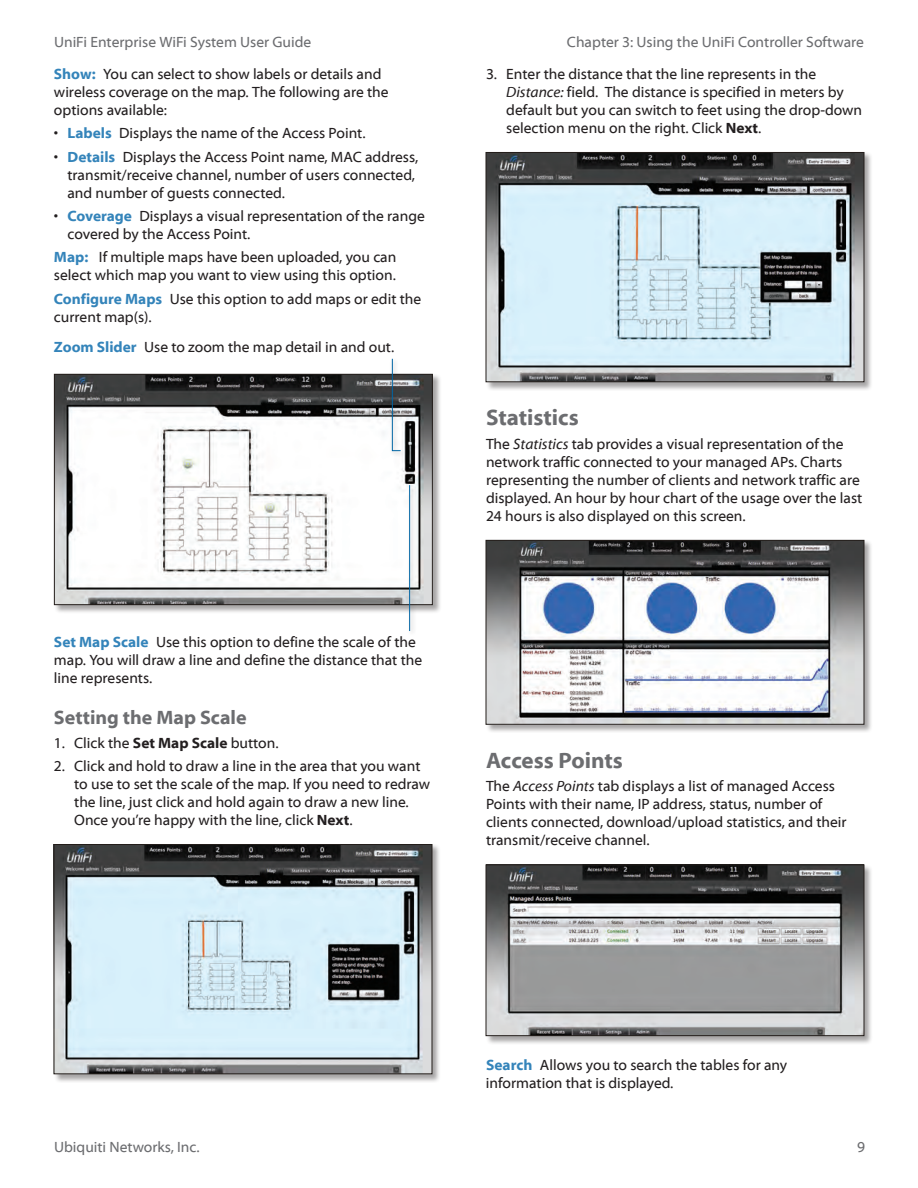
<style>
.page{position:relative;width:918px;height:1188px;background:#fff}
.page>*{position:absolute;margin:0;border:0;box-sizing:border-box;transform-origin:0 0}
.Heading_1{font:700 22.5px "Myriad Web Pro";color:#6c6d70}
.Heading_2{font:700 19.5px "Myriad Web Pro";color:#6c6d70}
.Body{font:15px/18px "Myriad Web Pro";color:#231f20}
.Numbered_List{font:15px/18px "Myriad Web Pro";color:#231f20}
.Options{font:15px/18px "Myriad Web Pro";color:#231f20}
.Option_Bullets{font:15px/18px "Myriad Web Pro";color:#231f20}
.t1{font:15px "Myriad Web Pro";color:#6c6d70}
.s1{font-weight:700;color:#3484ba}
.s2{font-style:italic}
.s3{font-weight:700}
</style>
<div class="page">
<div style="left:54px;top:373px;width:388px;height:241px;background:#231f20;opacity:.4"></div>
<img style="left:56px;top:376px;width:375px;height:227px">
<div style="left:54px;top:374px;width:379px;height:231px;border:1px solid #241e1b"></div>
<div style="left:407px;top:483px;width:10px;height:154px;background:#231f20;opacity:.4"></div>
<hr style="left:409px;top:485px;width:1px;height:146px;background:#0065a4">
<div style="left:390px;top:356px;width:17px;height:101px;background:#231f20;opacity:.4"></div>
<svg style="left:392px;top:358px;width:9px;height:93px"></svg>
<div style="left:54px;top:844px;width:387px;height:239px;background:#231f20;opacity:.4"></div>
<img style="left:56px;top:846px;width:374px;height:226px">
<div style="left:54px;top:844px;width:378px;height:230px;border:1px solid #241e1b"></div>
<div style="left:486px;top:152px;width:387px;height:239px;background:#231f20;opacity:.4"></div>
<img style="left:488px;top:154px;width:374px;height:226px">
<div style="left:486px;top:152px;width:378px;height:230px;border:1px solid #241e1b"></div>
<div style="left:486px;top:540px;width:387px;height:193px;background:#231f20;opacity:.4"></div>
<img style="left:488px;top:542px;width:374px;height:181px">
<div style="left:486px;top:540px;width:378px;height:185px;border:1px solid #241e1b"></div>
<div style="left:486px;top:864px;width:387px;height:181px;background:#231f20;opacity:.4"></div>
<img style="left:488px;top:866px;width:374px;height:168px">
<div style="left:486px;top:864px;width:378px;height:172px;border:1px solid #241e1b"></div>
<p class="t1" style="left:54px;top:33px;width:259px">UniFi Enterprise WiFi System User Guide</p>
<p class="t1" style="left:567px;top:33px;width:299px">Chapter 3: Using the UniFi Controller Software</p>
<p class="Options" style="left:54px;top:65px;width:336px"><span class="s1">Show:</span> You can select to show labels or details and wireless coverage on the map. The following are the options available:</p>
<p class="Option_Bullets" style="left:54px;top:125px;width:313px">• <span class="s1">Labels</span> Displays the name of the Access Point.</p>
<p class="Option_Bullets" style="left:67px;top:148px;width:352px;text-indent:-13px">• <span class="s1">Details</span> Displays the Access Point name, MAC address, transmit/receive channel, number of users connected, and number of guests connected.</p>
<p class="Option_Bullets" style="left:67px;top:207px;width:359px;text-indent:-14px">• <span class="s1">Coverage</span> Displays a visual representation of the range covered by the Access Point.</p>
<p class="Options" style="left:54px;top:249px;width:344px"><span class="s1">Map:</span> If multiple maps have been uploaded, you can select which map you want to view using this option.</p>
<p class="Options" style="left:54px;top:290px;width:369px"><span class="s1">Configure Maps</span> Use this option to add maps or edit the current map(s).</p>
<p class="Numbered_List" style="left:506px;top:65px;width:357px;text-indent:-20px">3. Enter the distance that the line represents in the <span class="s2">Distance:</span> field. The distance is specified in meters by default but you can switch to feet using the drop-down selection menu on the right. Click <span class="s3">Next</span>.</p>
<p class="Body" style="left:54px;top:339px;width:342px"><span class="s1">Zoom Slider</span> Use to zoom the map detail in and out.</p>
<p class="Body" style="left:54px;top:633px;width:370px"><span class="s1">Set Map Scale</span> Use this option to define the scale of the map. You will draw a line and define the distance that the line represents.</p>
<p class="Heading_2" style="left:54px;top:707px;width:194px">Setting the Map Scale</p>
<p class="Numbered_List" style="left:54px;top:734px;width:226px">1. Click the <span class="s3">Set Map Scale</span> button.</p>
<p class="Numbered_List" style="left:74px;top:757px;width:358px;text-indent:-20px">2. Click and hold to draw a line in the area that you want to use to set the scale of the map. If you need to redraw the line, just click and hold again to draw a new line.<br>Once you’re happy with the line, click <span class="s3">Next</span>.</p>
<p class="Heading_1" style="left:486px;top:406px;width:94px">Statistics</p>
<p class="Body" style="left:486px;top:435px;width:378px">The <span class="s2">Statistics</span> tab provides a visual representation of the network traffic connected to your managed APs. Charts representing the number of clients and network traffic are displayed. An hour by hour chart of the usage over the last 24 hours is also displayed on this screen.</p>
<p class="Heading_1" style="left:486px;top:748px;width:138px">Access Points</p>
<p class="Body" style="left:486px;top:778px;width:362px">The <span class="s2">Access Points</span> tab displays a list of managed Access Points with their name, IP address, status, number of clients connected, download/upload statistics, and their transmit/receive channel.</p>
<p class="Options" style="left:486px;top:1057px;width:303px"><span class="s1">Search</span> Allows you to search the tables for any information that is displayed.</p>
<p class="t1" style="left:54px;top:1139px;width:147px">Ubiquiti Networks, Inc.</p>
<p class="t1" style="left:857px;top:1139px;width:9px">9</p>
</div>
